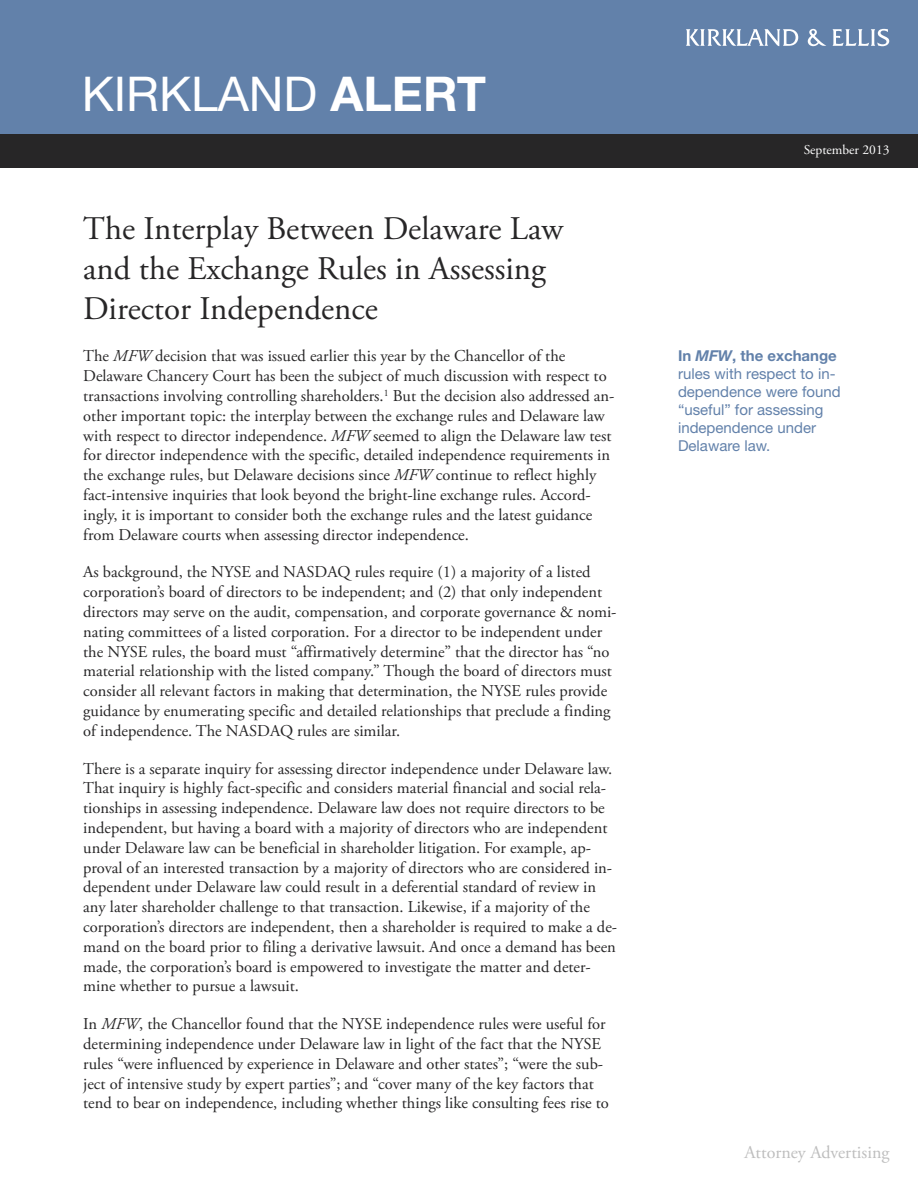
<style>
.page{position:relative;width:918px;height:1188px;background:#fff}
.page>*{position:absolute;margin:0;border:0;box-sizing:border-box;transform-origin:0 0}
.t1{font:48px "Helvetica Neue LT Std";color:#fff}
.t2{font:33px/39.6px "Adobe Garamond Pro";color:#272627}
.t3{font:18px "Adobe Garamond Pro";color:#bebebe}
.t4{font:16.5px/19.8px "Adobe Garamond Pro";color:#272627}
.t5{font:15px/18px "Helvetica Neue LT Std";color:#6281aa}
.t6{font:13.5px "Adobe Garamond Pro";color:#fff}
.s1{font-weight:700}
.s2{font-style:italic}
.s3{font-weight:700;font-style:italic}
</style>
<div class="page">
<div style="left:0;top:0;width:918px;height:135px;background:#6281aa"></div>
<div style="left:0;top:134px;width:918px;height:34px;background:#272627"></div>
<svg style="left:686px;top:29px;width:203px;height:17px"></svg>
<h1 class="t1" style="left:82px;top:77px;width:406px">KIRKLAND <span class="s1">ALERT</span></h1>
<h2 class="t2" style="left:83px;top:212px;width:482px">The Interplay Between Delaware Law and the Exchange Rules in Assessing<br>Director Independence</h2>
<p class="t4" style="left:83px;top:348px;width:533px">The <span class="s2">MFW</span> decision that was issued earlier this year by the Chancellor of the Delaware Chancery Court has been the subject of much discussion with respect to transactions involving controlling shareholders.<sup>1</sup> But the decision also addressed an&shy;other important topic: the interplay between the exchange rules and Delaware law with respect to director independence. <span class="s2">MFW</span> seemed to align the Delaware law test for director independence with the specific, detailed independence requirements in the exchange rules, but Delaware decisions since <span class="s2">MFW</span> continue to reflect highly fact-intensive inquiries that look beyond the bright-line exchange rules. Accord&shy;ingly, it is important to consider both the exchange rules and the latest guidance from Delaware courts when assessing director independence.</p>
<p class="t4" style="left:83px;top:564px;width:535px">As background, the NYSE and NASDAQ rules require (1) a majority of a listed corporation’s board of directors to be independent; and (2) that only independent directors may serve on the audit, compensation, and corporate governance &amp; nomi&shy;nating committees of a listed corporation. For a director to be independent under the NYSE rules, the board must “affirmatively determine” that the director has “no material relationship with the listed company.” Though the board of directors must consider all relevant factors in making that determination, the NYSE rules provide guidance by enumerating specific and detailed relationships that preclude a finding of independence. The NASDAQ rules are similar.</p>
<p class="t4" style="left:83px;top:760px;width:535px">There is a separate inquiry for assessing director independence under Delaware law.<br>That inquiry is highly fact-specific and considers material financial and social rela&shy;tionships in assessing independence. Delaware law does not require directors to be independent, but having a board with a majority of directors who are independent under Delaware law can be beneficial in shareholder litigation. For example, ap&shy;proval of an interested transaction by a majority of directors who are considered in&shy;dependent under Delaware law could result in a deferential standard of review in any later shareholder challenge to that transaction. Likewise, if a majority of the corporation’s directors are independent, then a shareholder is required to make a de&shy;mand on the board prior to filing a derivative lawsuit. And once a demand has been made, the corporation’s board is empowered to investigate the matter and deter&shy;mine whether to pursue a lawsuit.</p>
<p class="t4" style="left:83px;top:1016px;width:527px">In <span class="s2">MFW</span>, the Chancellor found that the NYSE independence rules were useful for determining independence under Delaware law in light of the fact that the NYSE rules “were influenced by experience in Delaware and other states”; “were the sub&shy;ject of intensive study by expert parties”; and “cover many of the key factors that tend to bear on independence, including whether things like consulting fees rise to</p>
<p class="t6" style="left:804px;top:144px;width:87px">September 2013</p>
<p class="t5" style="left:678px;top:348px;width:164px"><span class="s1">In</span> <span class="s3">MFW</span><span class="s1">, the exchange </span>rules with respect to in&shy;dependence were found “useful” for assessing independence under<br>Delaware law.</p>
<p class="t3" style="left:745px;top:1145px;width:146px">Attorney Advertising</p>
</div>
